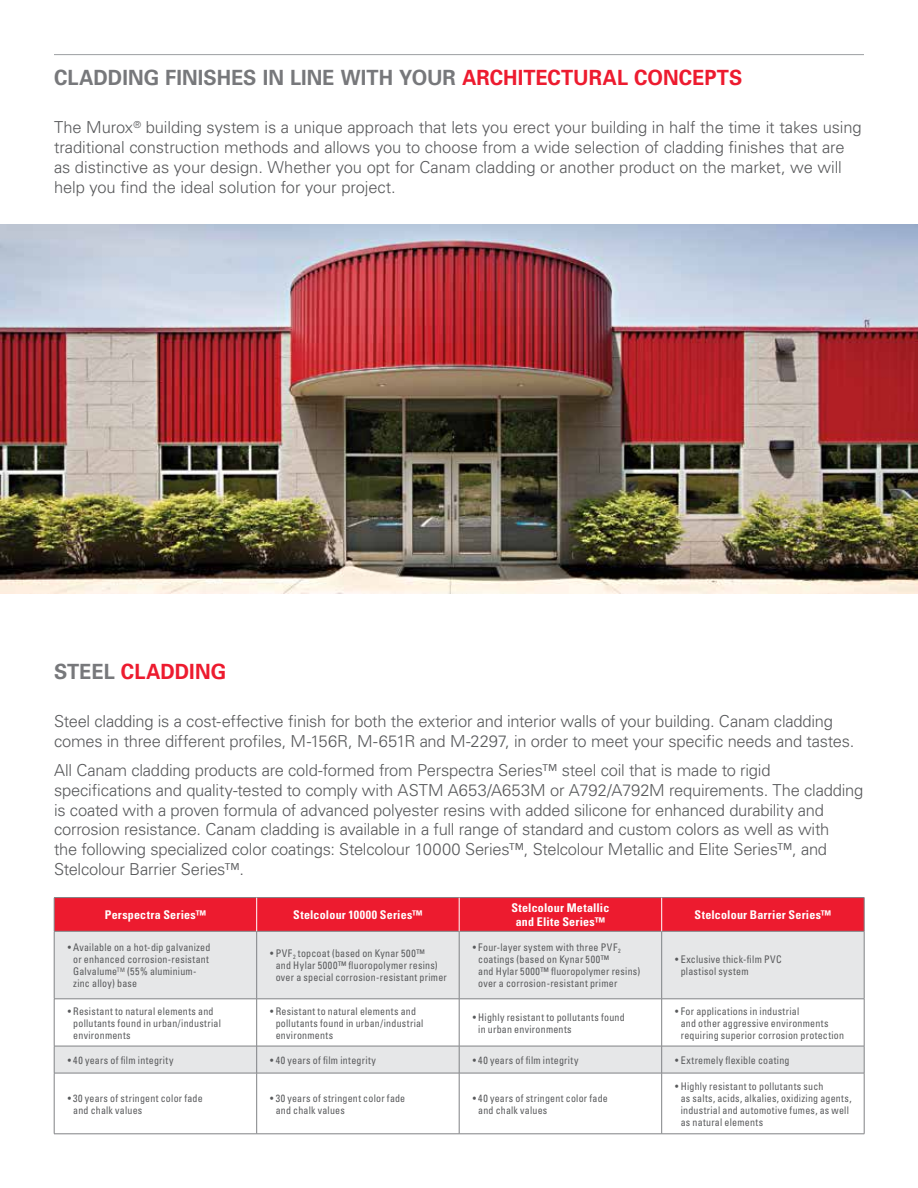
<style>
.page{position:relative;width:918px;height:1188px;background:#fff}
.page>*{position:absolute;margin:0;border:0;box-sizing:border-box;transform-origin:0 0}
.t1{font:700 21px "Univers";letter-spacing:.005em;color:#77787b;scale:.95 1}
.t2{font:700 21px "Univers";letter-spacing:.005em;color:#ed1b2f;scale:.95 1}
.t3{font:300 16.5px/19.8px "Univers";letter-spacing:-.01em;color:#58595b}
.t4{font:700 condensed 12px/13.5px "Univers";letter-spacing:.015em;color:#fff;text-align:center}
.t5{font:condensed 10.5px/12px "Univers";letter-spacing:.025em;color:#58595b;scale:.95 1}
.s1{color:#ed1b2f}
.s2{color:#77787b}
</style>
<div class="page">
<div style="left:55px;top:898px;width:809px;height:33px;background:#ed1b2f"></div>
<div style="left:55px;top:932px;width:809px;height:67px;background:#e6e7e8"></div>
<hr style="left:54px;top:897px;width:203px;height:1px;background:#808285">
<hr style="left:54px;top:898px;width:1px;height:33px;background:#808285">
<hr style="left:257px;top:897px;width:202px;height:1px;background:#808285">
<hr style="left:459px;top:897px;width:203px;height:1px;background:#808285">
<hr style="left:662px;top:897px;width:202px;height:1px;background:#808285">
<hr style="left:864px;top:898px;width:1px;height:33px;background:#808285">
<hr style="left:54px;top:931px;width:203px;height:1px;background:#808285">
<hr style="left:54px;top:932px;width:1px;height:67px;background:#808285">
<hr style="left:257px;top:931px;width:202px;height:1px;background:#808285">
<hr style="left:256px;top:932px;width:1px;height:67px;background:#808285">
<hr style="left:459px;top:931px;width:203px;height:1px;background:#808285">
<hr style="left:459px;top:932px;width:1px;height:67px;background:#808285">
<hr style="left:662px;top:931px;width:202px;height:1px;background:#808285">
<hr style="left:661px;top:932px;width:1px;height:67px;background:#808285">
<hr style="left:864px;top:932px;width:1px;height:67px;background:#808285">
<svg style="left:54px;top:999px;width:811px;height:74px"></svg>
<hr style="left:54px;top:1073px;width:203px;height:1px;background:#808285">
<hr style="left:54px;top:1073px;width:1px;height:61px;background:#808285">
<hr style="left:257px;top:1073px;width:202px;height:1px;background:#808285">
<hr style="left:256px;top:1073px;width:1px;height:61px;background:#808285">
<hr style="left:459px;top:1073px;width:203px;height:1px;background:#808285">
<hr style="left:459px;top:1073px;width:1px;height:61px;background:#808285">
<hr style="left:662px;top:1073px;width:202px;height:1px;background:#808285">
<hr style="left:661px;top:1073px;width:1px;height:61px;background:#808285">
<hr style="left:864px;top:1073px;width:1px;height:61px;background:#808285">
<hr style="left:54px;top:1134px;width:203px;height:1px;background:#808285">
<hr style="left:257px;top:1134px;width:202px;height:1px;background:#808285">
<hr style="left:459px;top:1134px;width:203px;height:1px;background:#808285">
<hr style="left:662px;top:1134px;width:202px;height:1px;background:#808285">
<hr style="left:256px;top:898px;width:1px;height:33px;background:#fff">
<hr style="left:459px;top:898px;width:1px;height:33px;background:#fff">
<hr style="left:661px;top:898px;width:1px;height:33px;background:#fff">
<img style="left:0;top:224px;width:918px;height:370px">
<hr style="left:54px;top:54px;width:810px;height:1px;background:#a7a9ac">
<p class="t1" style="left:54px;top:64px;width:726px">CLADDING FINISHES IN LINE WITH YOUR <span class="s1">ARCHITECTURAL CONCEPTS</span></p>
<p class="t3" style="left:54px;top:117px;width:809px">The Murox<sup>®</sup> building system is a unique approach that lets you erect your building in half the time it takes using traditional construction methods and allows you to choose from a wide selection of cladding finishes that are as distinctive as your design. Whether you opt for Canam cladding or another product on the market, we will help you find the ideal solution for your project.</p>
<p class="t2" style="left:54px;top:658px;width:183px"><span class="s2">STEEL</span> CLADDING</p>
<p class="t3" style="left:54px;top:711px;width:802px">Steel cladding is a cost-effective finish for both the exterior and interior walls of your building. Canam cladding comes in three different profiles, M-156R, M-651R and M-2297, in order to meet your specific needs and tastes.</p>
<p class="t3" style="left:54px;top:760px;width:811px">All Canam cladding products are cold-formed from Perspectra Series™ steel coil that is made to rigid specifications and quality-tested to comply with ASTM A653/A653M or A792/A792M requirements. The cladding is coated with a proven formula of advanced polyester resins with added silicone for enhanced durability and corrosion resistance. Canam cladding is available in a full range of standard and custom colors as well as with<br>the following specialized color coatings: Stelcolour 10000 Series™, Stelcolour Metallic and Elite Series™, and Stelcolour Barrier Series™.</p>
<p class="t4" style="left:105px;top:908px;width:103px">Perspectra Series™</p>
<p class="t4" style="left:293px;top:908px;width:131px">Stelcolour 10000 Series™</p>
<p class="t4" style="left:511px;top:901px;width:100px">Stelcolour Metallic and Elite Series™</p>
<p class="t4" style="left:695px;top:908px;width:138px">Stelcolour Barrier Series™</p>
<p class="t5" style="left:73px;top:941px;width:146px;text-indent:-6px">• Available on a hot-dip galvanized or enhanced corrosion-resistant<br>Galvalume<sup>TM</sup> (55% aluminium&shy;zinc alloy) base</p>
<p class="t5" style="left:276px;top:947px;width:182px;text-indent:-6px">• PVF<sub>2</sub> topcoat (based on Kynar 500™<br>and Hylar 5000™ fluoropolymer resins) over a special corrosion-resistant primer</p>
<p class="t5" style="left:478px;top:941px;width:172px;text-indent:-6px">• Four-layer system with three PVF<sub>2 </sub>coatings (based on Kynar 500™<br>and Hylar 5000™ fluoropolymer resins) over a corrosion-resistant primer</p>
<p class="t5" style="left:681px;top:953px;width:108px;text-indent:-6px">• Exclusive thick-film PVC plastisol system</p>
<p class="t5" style="left:73px;top:1005px;width:157px;text-indent:-6px">• Resistant to natural elements and pollutants found in urban/industrial environments</p>
<p class="t5" style="left:276px;top:1005px;width:157px;text-indent:-6px">• Resistant to natural elements and pollutants found in urban/industrial environments</p>
<p class="t5" style="left:478px;top:1011px;width:156px;text-indent:-6px">• Highly resistant to pollutants found in urban environments</p>
<p class="t5" style="left:681px;top:1005px;width:174px;text-indent:-6px">• For applications in industrial<br>and other aggressive environments requiring superior corrosion protection</p>
<p class="t5" style="left:68px;top:1054px;width:113px">• 40 years of film integrity</p>
<p class="t5" style="left:270px;top:1054px;width:113px">• 40 years of film integrity</p>
<p class="t5" style="left:473px;top:1054px;width:113px">• 40 years of film integrity</p>
<p class="t5" style="left:675px;top:1054px;width:122px">• Extremely flexible coating</p>
<p class="t5" style="left:73px;top:1092px;width:138px;text-indent:-6px">• 30 years of stringent color fade and chalk values</p>
<p class="t5" style="left:276px;top:1092px;width:138px;text-indent:-6px">• 30 years of stringent color fade and chalk values</p>
<p class="t5" style="left:478px;top:1092px;width:138px;text-indent:-6px">• 40 years of stringent color fade and chalk values</p>
<p class="t5" style="left:681px;top:1080px;width:181px;text-indent:-6px">• Highly resistant to pollutants such<br>as salts, acids, alkalies, oxidizing agents, industrial and automotive fumes, as well as natural elements</p>
</div>
